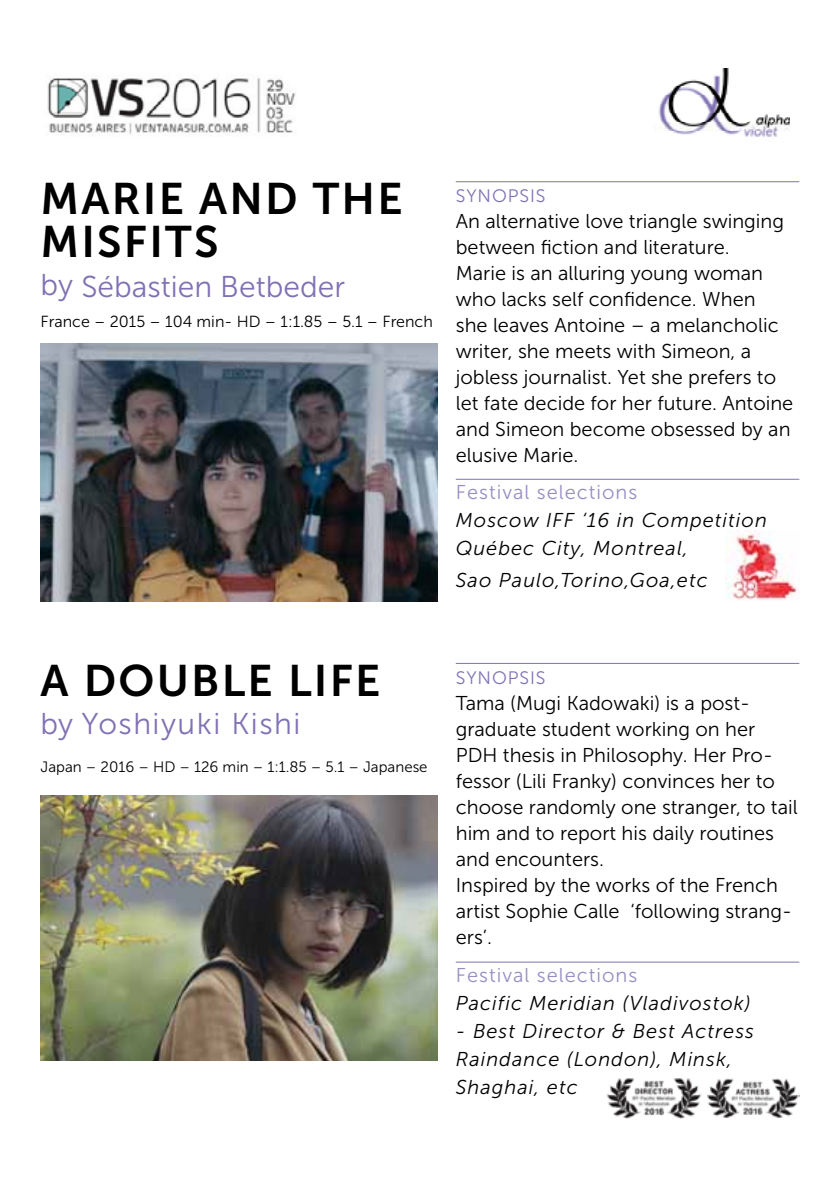
<style>
.page{position:relative;width:840px;height:1191px;background:#fff}
.page>*{position:absolute;margin:0;border:0;box-sizing:border-box;transform-origin:0 0}
.t1{font:44px/42px "Museo Sans 700";letter-spacing:.05em;color:#000}
.t2{font:30px "Museo Sans 300";color:#8071b4}
.t3{font:30px "Museo Sans 300";letter-spacing:.05em;color:#8071b4}
.t4{font:20px/26px "Museo Sans 300";color:#000}
.t5{font:italic 20px/28px "Museo Sans 300";letter-spacing:.05em;color:#000}
.t6{font:20px "Museo Sans 300";letter-spacing:.05em;color:#998ec3}
.t7{font:18px "Museo Sans 300";letter-spacing:.05em;color:#8071b4}
.t8{font:16px "Museo Sans 300";color:#000}
.t9{font:15px "Museo Sans 300";color:#000}
</style>
<div class="page">
<img style="left:658px;top:69px;width:131px;height:68px">
<img style="left:47px;top:78px;width:249px;height:57px">
<hr style="left:455px;top:181px;width:343px;height:1px;background:#8071b4">
<img style="left:41px;top:343px;width:396px;height:258px">
<hr style="left:455px;top:479px;width:343px;height:1px;background:#8071b4">
<img style="left:725px;top:530px;width:73px;height:70px">
<hr style="left:455px;top:663px;width:343px;height:1px;background:#8071b4">
<img style="left:41px;top:795px;width:396px;height:265px">
<hr style="left:455px;top:961px;width:343px;height:1px;background:#8071b4">
<img style="left:606px;top:1078px;width:192px;height:41px">
<h1 class="t1" style="left:41px;top:178px;width:363px">MARIE AND THE<br>MISFITS</h1>
<h2 class="t2" style="left:41px;top:270px;width:306px">by Sébastien Betbeder</h2>
<p class="t8" style="left:41px;top:312px;width:393px">France – 2015 – 104 min- HD – 1:1.85 – 5.1 – French</p>
<p class="t7" style="left:455px;top:186px;width:89px">Synopsis</p>
<p class="t4" style="left:455px;top:208px;width:339px">An alternative love triangle swinging between fiction and literature.<br>Marie is an alluring young woman who lacks self confidence. When<br>she leaves Antoine – a melancholic writer, she meets with Simeon, a jobless journalist. Yet she prefers to let fate decide for her future. Antoine and Simeon become obsessed by an elusive Marie.</p>
<p class="t6" style="left:455px;top:482px;width:183px">Festival selections</p>
<p class="t5" style="left:455px;top:506px;width:312px">Moscow IFF ‘16 in Competition<br>Québec City, Montreal,</p>
<p class="t5" style="left:455px;top:566px;width:253px">Sao Paulo,Torino,Goa,etc</p>
<h1 class="t1" style="left:41px;top:660px;width:341px">A DOU BLE LIFE</h1>
<h2 class="t3" style="left:41px;top:707px;width:261px">by Yoshiyuki Kishi</h2>
<p class="t9" style="left:41px;top:759px;width:388px">Japan – 2016 – HD – 126 min – 1:1.85 – 5.1 – Japanese</p>
<p class="t7" style="left:455px;top:667px;width:89px">Synopsis</p>
<p class="t4" style="left:455px;top:690px;width:343px">Tama (Mugi Kadowaki) is a post&shy;graduate student working on her<br>PDH thesis in Philosophy. Her Pro&shy;fessor (Lili Franky) convinces her to choose randomly one stranger, to tail him and to report his daily routines and encounters.<br>I nspired by the works of the French artist Sophie Calle ‘following strang&shy;ers’.</p>
<p class="t6" style="left:455px;top:964px;width:183px">Festival selections</p>
<p class="t5" style="left:455px;top:989px;width:296px">Pacific Meridian (Vladivostok)</p>
<p class="t5" style="left:455px;top:1017px;width:299px">- Best Director &amp; Best Actress<br>Raindance (London), Minsk,<br>Shaghai, etc</p>
</div>
